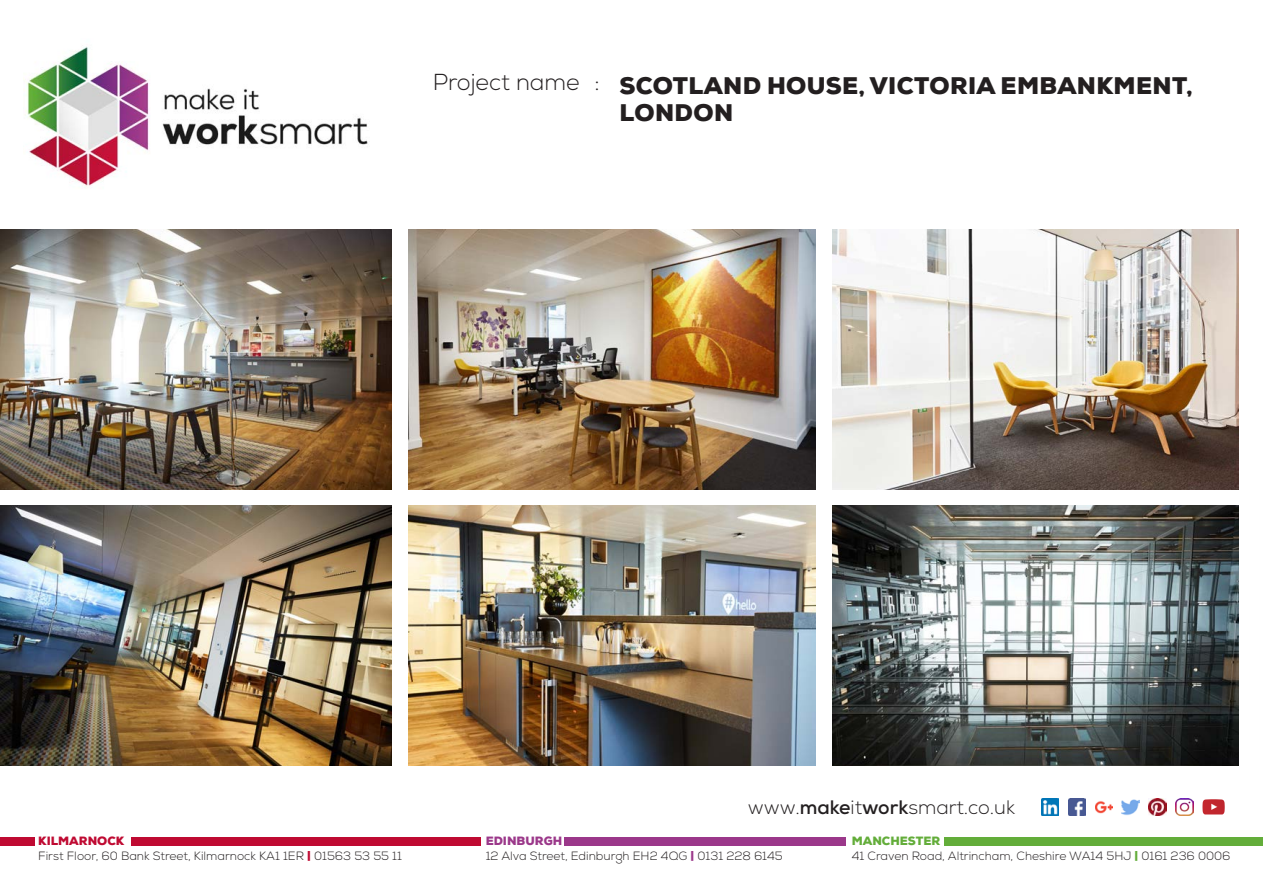
<style>
.page{position:relative;width:1263px;height:893px;background:#fff}
.page>*{position:absolute;margin:0;border:0;box-sizing:border-box;transform-origin:0 0}
.t1{font:900 24px/27px "Nexa";letter-spacing:.015em;color:#231f20}
.t2{font:300 23.1px "Nexa";color:#231f20}
.t3{font:300 19.5px "Nexa";color:#231f20}
.t4{font:300 12px/15px "Nexa";color:#231f20}
.s1{font-weight:700}
.s2{font-weight:900;color:#bf0a32}
.s3{font-weight:900;color:#9b388a}
.s4{font-weight:900;color:#63ad3a}
</style>
<div class="page">
<img style="left:26px;top:46px;width:342px;height:142px">
<img style="left:832px;top:230px;width:406px;height:260px">
<img style="left:0;top:230px;width:392px;height:260px">
<div style="left:131px;top:837px;width:349px;height:8px;background:#bf0a32"></div>
<div style="left:0;top:837px;width:34px;height:8px;background:#bf0a32"></div>
<div style="left:564px;top:837px;width:282px;height:8px;background:#9b388a"></div>
<div style="left:945px;top:837px;width:318px;height:8px;background:#63ad3a"></div>
<img style="left:1068px;top:798px;width:17px;height:18px">
<img style="left:1095px;top:801px;width:17px;height:13px">
<img style="left:1176px;top:798px;width:17px;height:18px">
<img style="left:1041px;top:798px;width:18px;height:18px">
<img style="left:1149px;top:798px;width:17px;height:18px">
<img style="left:1122px;top:799px;width:17px;height:16px">
<svg style="left:1202px;top:799px;width:23px;height:15px"></svg>
<img style="left:832px;top:506px;width:406px;height:260px">
<img style="left:409px;top:230px;width:406px;height:260px">
<img style="left:409px;top:506px;width:406px;height:260px">
<img style="left:0;top:506px;width:392px;height:260px">
<p class="t2" style="left:433px;top:68px;width:168px">Project name :</p>
<p class="t1" style="left:619px;top:72px;width:575px">SCOTLAND HOUSE, VICTORIA EMBANKMENT,<br>LONDON</p>
<p class="t3" style="left:748px;top:796px;width:269px">www.<span class="s1">make</span>it<span class="s1">work</span>smart.co.uk</p>
<p class="t4" style="left:38px;top:834px;width:365px"><span class="s2">KILMARNOCK<br></span>First Floor, 60 Bank Street, Kilmarnock KA1 1ER <span class="s2">|</span> 01563 53 55 11</p>
<p class="t4" style="left:486px;top:834px;width:299px"><span class="s3">EDINBURGH<br></span>12 Alva Street, Edinburgh EH2 4QG <span class="s3">|</span> 0131 228 6145</p>
<p class="t4" style="left:852px;top:834px;width:380px"><span class="s4">MANCHESTER<br></span>41 Craven Road, Altrincham, Cheshire WA14 5HJ <span class="s4">|</span> 0161 236 0006</p>
</div>
